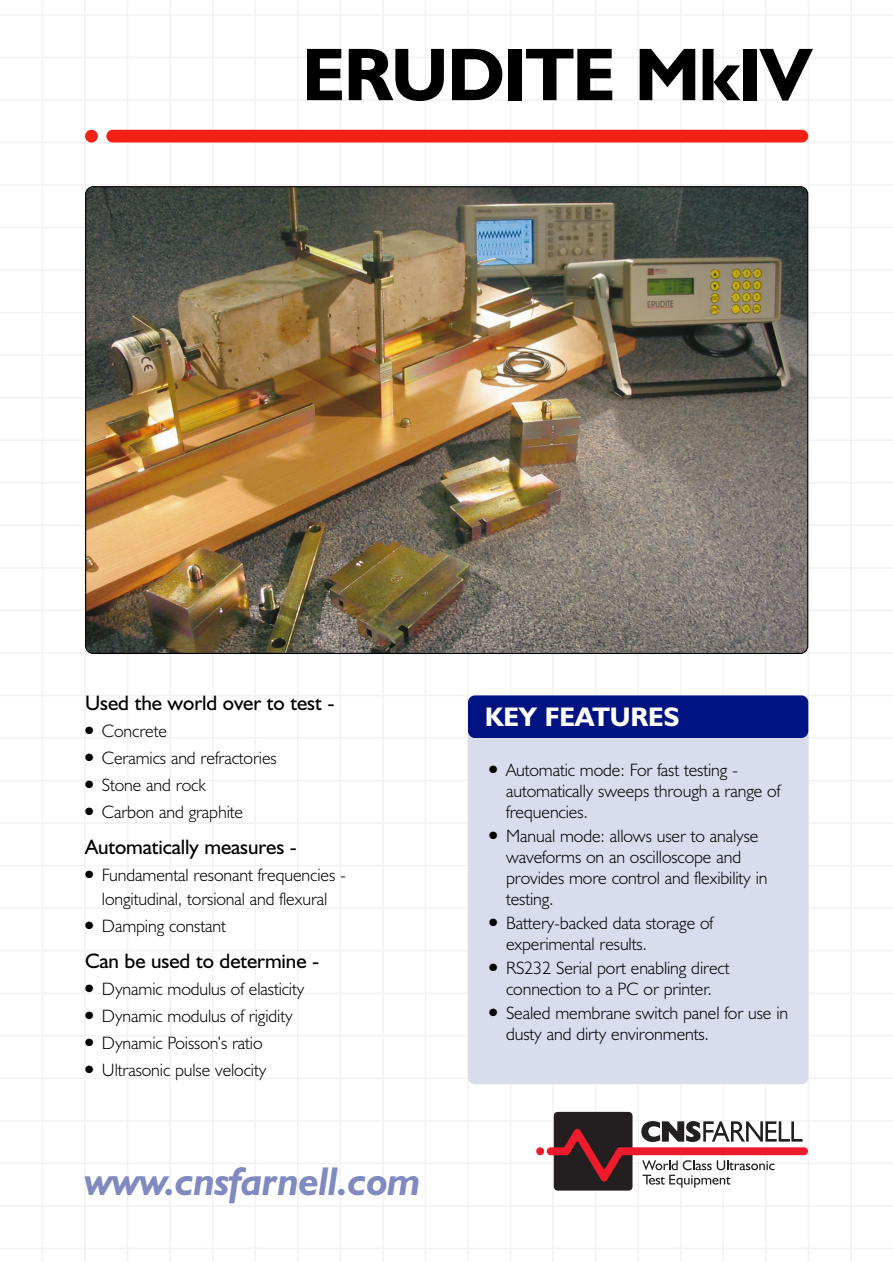
<style>
.page{position:relative;width:893px;height:1262px;background:#fff}
.page>*{position:absolute;margin:0;border:0;box-sizing:border-box;transform-origin:0 0}
.t1{font:700 75px "Humanist 521 BT";letter-spacing:-.02em;color:#000}
.t2{font:italic 700 40.35px "Humanist 521 BT";letter-spacing:-.01em;color:#8089c0}
.t3{font:700 27px "Humanist 521 BT";letter-spacing:-.005em;color:#fff}
.t4{font:21px "Humanist 521 BT";letter-spacing:-.005em;color:#000}
.t5{font:300 18px/21px "Humanist 521 BT";letter-spacing:-.005em;color:#000}
</style>
<div class="page">
<hr style="left:42px;top:0;width:1px;height:1262px;background:#f2f2f2">
<hr style="left:84px;top:0;width:2px;height:1262px;background:#f2f2f2">
<hr style="left:0;top:14px;width:892px;height:2px;background:#f2f2f2">
<hr style="left:0;top:57px;width:892px;height:1px;background:#f2f2f2">
<hr style="left:0;top:99px;width:892px;height:2px;background:#f2f2f2">
<hr style="left:0;top:142px;width:892px;height:1px;background:#f2f2f2">
<hr style="left:0;top:184px;width:892px;height:2px;background:#f2f2f2">
<hr style="left:0;top:227px;width:892px;height:1px;background:#f2f2f2">
<hr style="left:0;top:269px;width:892px;height:2px;background:#f2f2f2">
<hr style="left:0;top:312px;width:892px;height:1px;background:#f2f2f2">
<hr style="left:0;top:354px;width:892px;height:2px;background:#f2f2f2">
<hr style="left:0;top:397px;width:892px;height:1px;background:#f2f2f2">
<hr style="left:0;top:439px;width:892px;height:2px;background:#f2f2f2">
<hr style="left:0;top:482px;width:892px;height:1px;background:#f2f2f2">
<hr style="left:0;top:524px;width:892px;height:2px;background:#f2f2f2">
<hr style="left:0;top:567px;width:892px;height:1px;background:#f2f2f2">
<hr style="left:0;top:609px;width:892px;height:2px;background:#f2f2f2">
<hr style="left:0;top:652px;width:892px;height:1px;background:#f2f2f2">
<hr style="left:0;top:694px;width:892px;height:2px;background:#f2f2f2">
<hr style="left:0;top:737px;width:892px;height:1px;background:#f2f2f2">
<hr style="left:0;top:779px;width:892px;height:2px;background:#f2f2f2">
<hr style="left:0;top:822px;width:892px;height:2px;background:#f2f2f2">
<hr style="left:0;top:865px;width:892px;height:1px;background:#f2f2f2">
<hr style="left:0;top:907px;width:892px;height:2px;background:#f2f2f2">
<hr style="left:0;top:950px;width:892px;height:1px;background:#f2f2f2">
<hr style="left:0;top:992px;width:892px;height:2px;background:#f2f2f2">
<hr style="left:0;top:1035px;width:892px;height:1px;background:#f2f2f2">
<hr style="left:0;top:1077px;width:892px;height:2px;background:#f2f2f2">
<hr style="left:0;top:1120px;width:892px;height:1px;background:#f2f2f2">
<hr style="left:0;top:1162px;width:892px;height:2px;background:#f2f2f2">
<hr style="left:0;top:1205px;width:892px;height:1px;background:#f2f2f2">
<hr style="left:0;top:1247px;width:892px;height:2px;background:#f2f2f2">
<hr style="left:127px;top:0;width:1px;height:1262px;background:#f2f2f2">
<hr style="left:169px;top:0;width:2px;height:1262px;background:#f2f2f2">
<hr style="left:212px;top:0;width:1px;height:1262px;background:#f2f2f2">
<hr style="left:254px;top:0;width:2px;height:1262px;background:#f2f2f2">
<hr style="left:297px;top:0;width:1px;height:1262px;background:#f2f2f2">
<hr style="left:339px;top:0;width:2px;height:1262px;background:#f2f2f2">
<hr style="left:382px;top:0;width:1px;height:1262px;background:#f2f2f2">
<hr style="left:424px;top:0;width:2px;height:1262px;background:#f2f2f2">
<hr style="left:467px;top:0;width:1px;height:1262px;background:#f2f2f2">
<hr style="left:509px;top:0;width:2px;height:1262px;background:#f2f2f2">
<hr style="left:552px;top:0;width:2px;height:1262px;background:#f2f2f2">
<hr style="left:595px;top:0;width:1px;height:1262px;background:#f2f2f2">
<hr style="left:637px;top:0;width:2px;height:1262px;background:#f2f2f2">
<hr style="left:680px;top:0;width:1px;height:1262px;background:#f2f2f2">
<hr style="left:722px;top:0;width:2px;height:1262px;background:#f2f2f2">
<hr style="left:765px;top:0;width:1px;height:1262px;background:#f2f2f2">
<hr style="left:807px;top:0;width:2px;height:1262px;background:#f2f2f2">
<hr style="left:850px;top:0;width:1px;height:1262px;background:#f2f2f2">
<div style="left:553px;top:1111px;width:79px;height:79px;background:#231f20;border-radius:4px"></div>
<div style="left:536px;top:1147px;width:8px;height:8px;background:#ee1b2c;border-radius:50%"></div>
<svg style="left:546px;top:1121px;width:262px;height:66px"></svg>
<div style="left:106px;top:130px;width:702px;height:12px;background:#f12116;border-radius:6px"></div>
<div style="left:85px;top:130px;width:13px;height:12px;background:#f12116;border-radius:50%"></div>
<img style="left:85px;top:186px;width:723px;height:468px">
<div style="left:468px;top:695px;width:340px;height:389px;background:#d9dcec;border-radius:7px"></div>
<div style="left:468px;top:695px;width:340px;height:43px;background:#001381;border-radius:7px"></div>
<h1 class="t1" style="left:302px;top:46px;width:511px">ERUDITE MkIV</h1>
<p class="t4" style="left:85px;top:694px;width:251px">Used the world over to test -</p>
<p class="t5" style="left:85px;top:722px;width:83px">● Concrete</p>
<p class="t5" style="left:85px;top:749px;width:193px">● Ceramics and refractories</p>
<p class="t5" style="left:85px;top:776px;width:122px">● Stone and rock</p>
<p class="t5" style="left:85px;top:803px;width:159px">● Carbon and graphite</p>
<p class="t4" style="left:85px;top:838px;width:213px">Automatically measures -</p>
<p class="t5" style="left:85px;top:864px;width:262px;line-height:24px;text-align:center">● Fundamental resonant frequencies - longitudinal, torsional and flexural</p>
<p class="t5" style="left:85px;top:917px;width:142px">● Damping constant</p>
<p class="t4" style="left:85px;top:953px;width:236px">Can be used to determine -</p>
<p class="t5" style="left:85px;top:980px;width:221px">● Dynamic modulus of elasticity</p>
<p class="t5" style="left:85px;top:1007px;width:209px">● Dynamic modulus of rigidity</p>
<p class="t5" style="left:85px;top:1034px;width:179px">● Dynamic Poisson’s ratio</p>
<p class="t5" style="left:85px;top:1061px;width:183px">● Ultrasonic pulse velocity</p>
<h2 class="t2" style="left:85px;top:1167px;width:337px">www.cnsfarnell.com</h2>
<h3 class="t3" style="left:485px;top:706px;width:196px">KEY FEATURES</h3>
<p class="t5" style="left:506px;top:761px;width:276px;text-indent:-17px">● Automatic mode: For fast testing - automatically sweeps through a range of frequencies.</p>
<p class="t5" style="left:506px;top:827px;width:263px;text-indent:-17px">● Manual mode: allows user to analyse waveforms on an oscilloscope and provides more control and flexibility in testing.</p>
<p class="t5" style="left:506px;top:914px;width:208px;text-indent:-17px">● Battery-backed data storage of experimental results.</p>
<p class="t5" style="left:489px;top:959px;width:242px;text-align:center">● RS232 Serial port enabling direct connection to a PC or printer.</p>
<p class="t5" style="left:506px;top:1004px;width:283px;text-indent:-17px">● Sealed membrane switch panel for use in dusty and dirty environments.</p>
</div>
